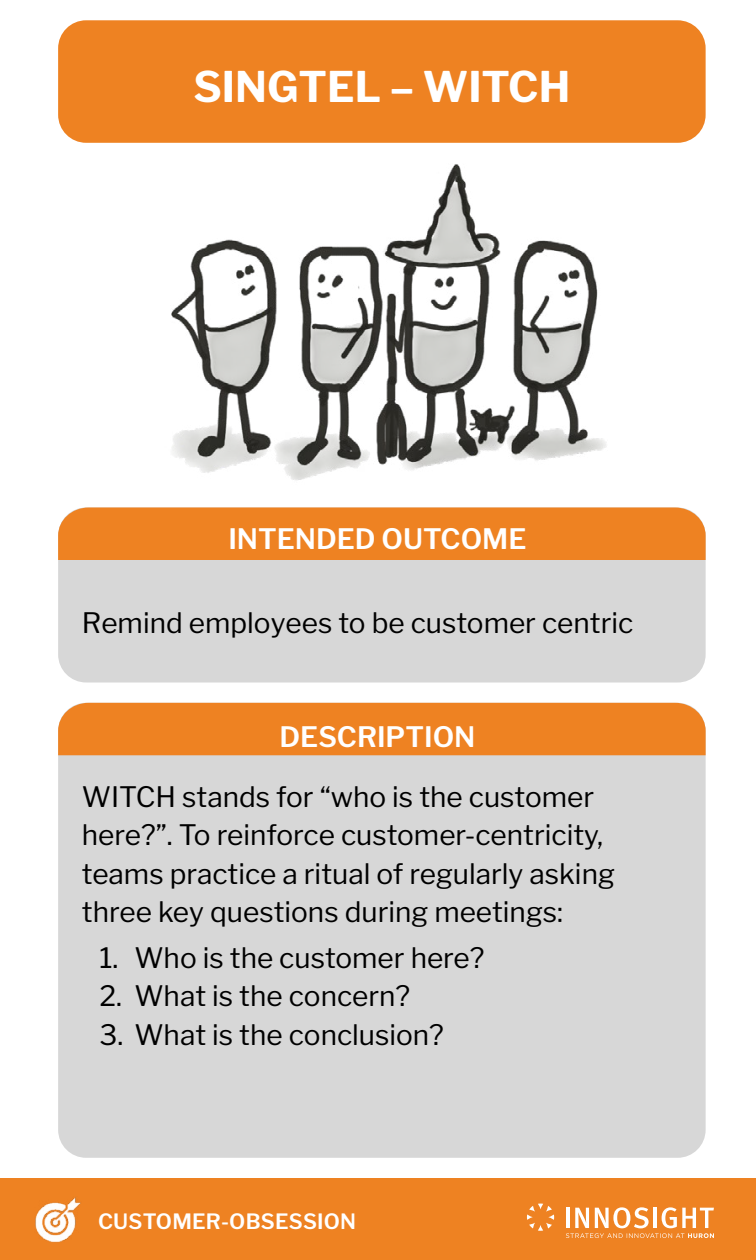
<style>
.page{position:relative;width:756px;height:1260px;background:#fff}
.page>*{position:absolute;margin:0;border:0;box-sizing:border-box;transform-origin:0 0}
.t1{font:700 42px "Libre Franklin";color:#fff}
.t2{font:28px/38.5px "Libre Franklin";color:#000}
.t3{font:600 28px "Libre Franklin";color:#fff}
.t4{font:600 21px "Libre Franklin";letter-spacing:.01em;color:#fff}
</style>
<div class="page">
<div style="left:0;top:1178px;width:756px;height:82px;background:#ee8222"></div>
<img style="left:35px;top:1197px;width:46px;height:45px">
<svg style="left:527px;top:1204px;width:27px;height:27px"></svg>
<svg style="left:566px;top:1207px;width:148px;height:31px"></svg>
<div style="left:58px;top:20px;width:648px;height:123px;background:#ee8222;border-radius:28px"></div>
<div style="left:58px;top:703px;width:648px;height:455px;background:#d7d7d7;border-radius:28px"></div>
<div style="left:58px;top:703px;width:648px;height:52px;background:#ee8222"></div>
<div style="left:58px;top:508px;width:648px;height:174px;background:#d7d7d7;border-radius:28px"></div>
<div style="left:58px;top:508px;width:648px;height:52px;background:#ee8222"></div>
<img style="left:171px;top:164px;width:436px;height:316px">
<h1 class="t1" style="left:193px;top:61px;width:378px">SINGTEL – WITCH</h1>
<p class="t3" style="left:228px;top:522px;width:300px">INTENDED OUTCOME</p>
<p class="t2" style="left:82px;top:604px;width:553px">Remind employees to be customer centric</p>
<p class="t3" style="left:280px;top:720px;width:197px">DESCRIPTION</p>
<p class="t2" style="left:82px;top:777px;width:534px">WITCH stands for “who is the customer here?”. To reinforce customer-centricity, teams practice a ritual of regularly asking three key questions during meetings:</p>
<p class="t2" style="left:99px;top:938px;width:387px">1. Who is the customer here?</p>
<p class="t2" style="left:99px;top:977px;width:312px">2. What is the concern?</p>
<p class="t2" style="left:99px;top:1015px;width:346px">3. What is the conclusion?</p>
<p class="t4" style="left:98px;top:1209px;width:260px">CUSTOMER-OBSESSION</p>
</div>
